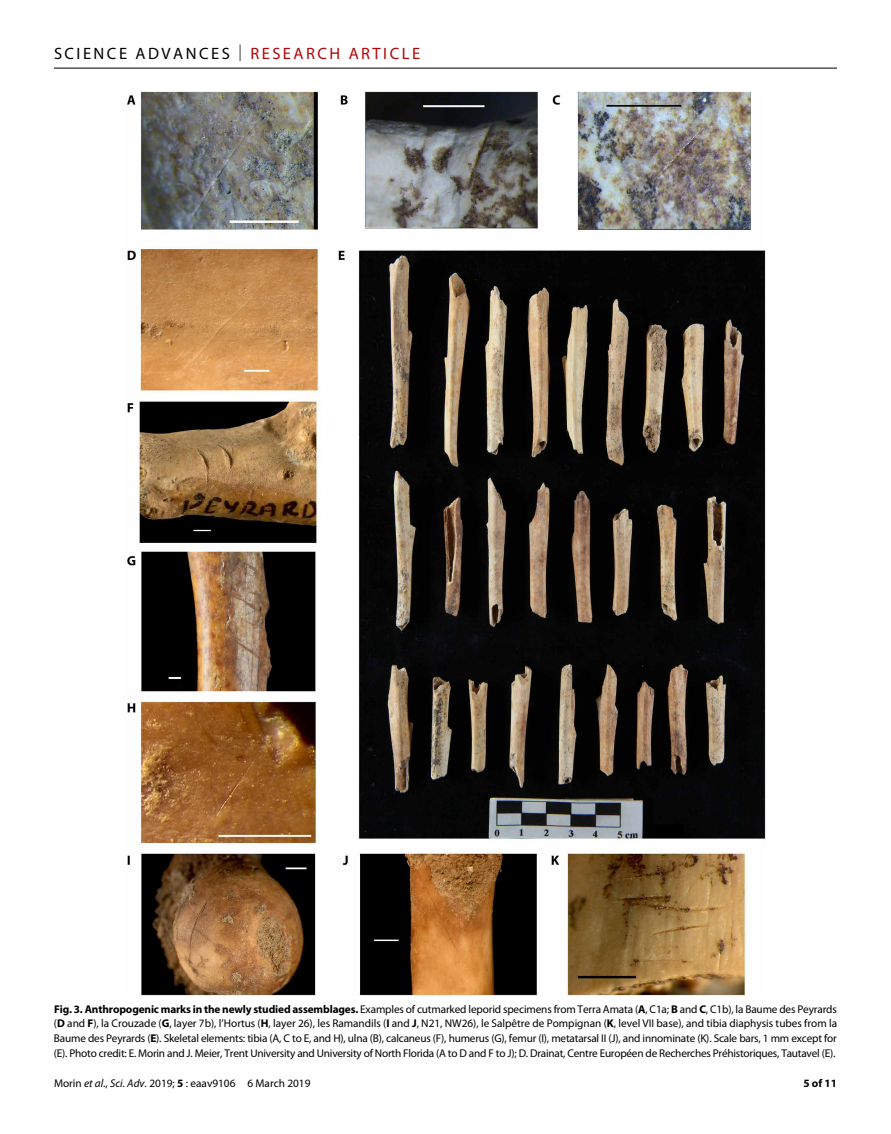
<style>
.page{position:relative;width:891px;height:1134px;background:#fff}
.page>*{position:absolute;margin:0;border:0;box-sizing:border-box;transform-origin:0 0}
.t1{font:16.5px "Myriad Pro";letter-spacing:.15em;color:#000}
.t2{font:11.25px/15px "Myriad Pro";letter-spacing:-.02em;color:#000;text-align:justify}
.t3{font:11.25px "Myriad Pro";color:#000}
.t4{font:700 11.25px "Myriad Pro";color:#000}
.s1{font-weight:300}
.s2{color:#b10508}
.s3{font-weight:700}
.s4{font-style:italic}
</style>
<div class="page">
<hr style="left:54px;top:68px;width:783px;height:1px;background:#000">
<img style="left:127px;top:91px;width:638px;height:905px">
<h1 class="t1" style="left:54px;top:40px;width:368px">SCIENCE ADVANCES <span class="s1">|</span> <span class="s2">RESEARCH ARTICLE</span></h1>
<p class="t2" style="left:54px;top:1001px;width:785px"><span class="s3">Fig. 3. Anthropogenic marks in the newly studied assemblages.</span> Examples of cutmarked leporid specimens from Terra Amata (<span class="s3">A</span>, C1a; <span class="s3">B</span> and <span class="s3">C</span>, C1b), la Baume des Peyrards (<span class="s3">D</span> and <span class="s3">F</span>), la Crouzade (<span class="s3">G</span>, layer 7b), l’Hortus (<span class="s3">H</span>, layer 26), les Ramandils (<span class="s3">I</span> and <span class="s3">J</span>, N21, NW26), le Salpêtre de Pompignan (<span class="s3">K</span>, level VII base), and tibia diaphysis tubes from la Baume des Peyrards (<span class="s3">E</span>). Skeletal elements: tibia (A, C to E, and H), ulna (B), calcaneus (F), humerus (G), femur (I), metatarsal II (J), and innominate (K). Scale bars, 1 mm except for (E). Photo credit: E. Morin and J. Meier, Trent University and University of North Florida (A to D and F to J); D. Drainat, Centre Européen de Recherches Préhistoriques, Tautavel (E).</p>
<p class="t3" style="left:54px;top:1074px;width:258px">Morin <span class="s4">et al</span>., <span class="s4">Sci. Adv.</span> 2019; <span class="s3">5</span> : eaav9106 6 March 2019</p>
<p class="t4" style="left:803px;top:1074px;width:35px">5 of 11</p>
</div>
